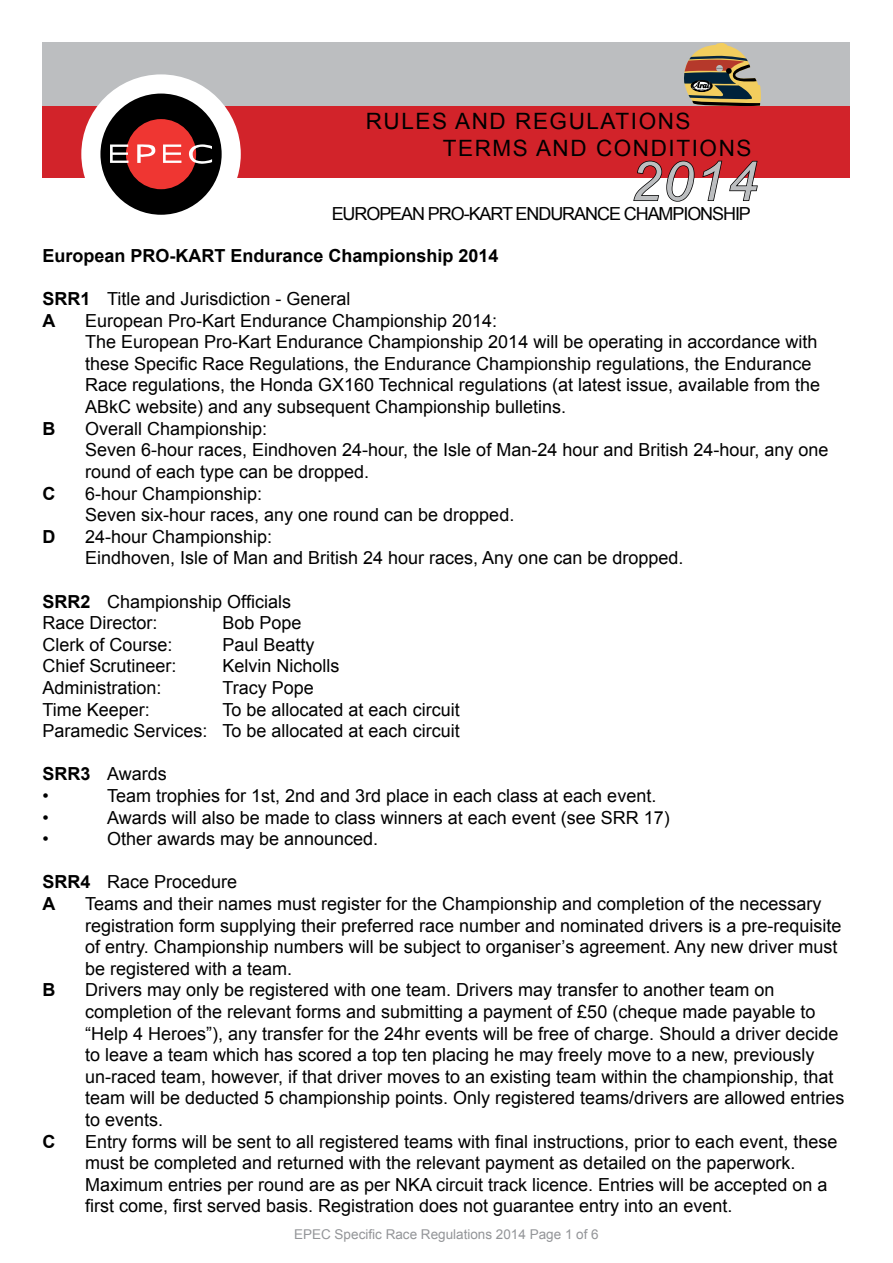
<style>
.page{position:relative;width:893px;height:1263px;background:#fff}
.page>*{position:absolute;margin:0;border:0;box-sizing:border-box;transform-origin:0 0}
.t1{font:italic 54px "Arial";color:#bcbec0}
.t2{font:22.5px/27px "Arial";letter-spacing:.07em;color:#000}
.t3{font:18px/21.6px "Arial";color:#000}
.t4{font:700 18px "Arial";color:#000}
.t5{font:18px "Arial";letter-spacing:-.06em;color:#000}
.t6{font:13.5px "Arial";color:#939598}
.s1{font-weight:700}
</style>
<div class="page">
<div style="left:43px;top:43px;width:807px;height:63px;background:#bcbec0"></div>
<div style="left:43px;top:106px;width:807px;height:72px;background:#d2232a"></div>
<div style="left:81px;top:74px;width:160px;height:160px;background:#fff;border-radius:50%"></div>
<div style="left:100px;top:94px;width:122px;height:121px;background:#000;border-radius:50%"></div>
<div style="left:126px;top:119px;width:70px;height:70px;background:#ef3632;border-radius:50%"></div>
<svg style="left:110px;top:144px;width:18px;height:19px"></svg>
<svg style="left:163px;top:144px;width:18px;height:19px"></svg>
<svg style="left:137px;top:144px;width:18px;height:19px"></svg>
<svg style="left:189px;top:144px;width:23px;height:20px"></svg>
<svg style="left:633px;top:160px;width:62px;height:42px"></svg>
<svg style="left:702px;top:160px;width:56px;height:41px"></svg>
<svg style="left:684px;top:43px;width:77px;height:63px"></svg>
<p class="t2" style="left:443px;top:108px;width:310px;text-indent:-77px">RULES AND REGULATIONS<br>TERMS AND CONDITIONS</p>
<h1 class="t1" style="left:631px;top:146px;width:128px">2014</h1>
<p class="t5" style="left:332px;top:202px;width:421px">EUROPEAN PRO-KART ENDURANCE CHAMPIONSHIP</p>
<p class="t4" style="left:43px;top:244px;width:458px">European PRO-KART Endurance Championship 2014</p>
<p class="t3" style="left:43px;top:288px;width:309px"><span class="s1">SRR1</span> Title and Jurisdiction - General<br><span class="s1">A</span></p>
<p class="t3" style="left:85px;top:310px;width:737px">European Pro-Kart Endurance Championship 2014:<br>The European Pro-Kart Endurance Championship 2014 will be operating in accordance with these Specific Race Regulations, the Endurance Championship regulations, the Endurance Race regulations, the Honda GX160 Technical regulations (at latest issue, available from the ABkC website) and any subsequent Championship bulletins.</p>
<p class="t4" style="left:43px;top:416px;width:14px">B</p>
<p class="t3" style="left:85px;top:418px;width:745px">Overall Championship:<br>Seven 6-hour races, Eindhoven 24-hour, the Isle of Man-24 hour and British 24-hour, any one round of each type can be dropped.</p>
<p class="t4" style="left:43px;top:481px;width:14px">C</p>
<p class="t3" style="left:85px;top:483px;width:431px">6-hour Championship:<br>Seven six-hour races, any one round can be dropped.</p>
<p class="t4" style="left:43px;top:524px;width:14px">D</p>
<p class="t3" style="left:85px;top:526px;width:600px">24-hour Championship:<br>Eindhoven, Isle of Man and British 24 hour races, Any one can be dropped.</p>
<p class="t3" style="left:43px;top:591px;width:250px"><span class="s1">SRR2</span> Championship Officials<br>Race Director:</p>
<p class="t3" style="left:223px;top:612px;width:81px">Bob Pope</p>
<p class="t3" style="left:43px;top:634px;width:132px">Clerk of Course:</p>
<p class="t3" style="left:223px;top:634px;width:94px">Paul Beatty</p>
<p class="t3" style="left:43px;top:655px;width:136px">Chief Scrutineer:</p>
<p class="t3" style="left:223px;top:655px;width:119px">Kelvin Nicholls</p>
<p class="t3" style="left:43px;top:677px;width:121px">Administration:</p>
<p class="t3" style="left:223px;top:677px;width:93px">Tracy Pope</p>
<p class="t3" style="left:43px;top:699px;width:109px">Time Keeper:</p>
<p class="t3" style="left:43px;top:699px;width:419px;text-align:right">To be allocated at each circuit<br>Paramedic Services: To be allocated at each circuit</p>
<p class="t3" style="left:43px;top:763px;width:126px"><span class="s1">SRR3</span> Awards •</p>
<p class="t3" style="left:107px;top:785px;width:551px">Team trophies for 1st, 2nd and 3rd place in each class at each event.</p>
<p class="t3" style="left:43px;top:807px;width:8px">•</p>
<p class="t3" style="left:107px;top:807px;width:564px">Awards will also be made to class winners at each event (see SRR 17)</p>
<p class="t3" style="left:43px;top:828px;width:8px">•</p>
<p class="t3" style="left:107px;top:828px;width:273px">Other awards may be announced.</p>
<p class="t3" style="left:43px;top:871px;width:196px"><span class="s1">SRR4</span> Race Procedure<br><span class="s1">A</span></p>
<p class="t3" style="left:85px;top:893px;width:758px">Teams and their names must register for the Championship and completion of the necessary registration form supplying their preferred race number and nominated drivers is a pre-requisite of entry. Championship numbers will be subject to organiser’s agreement. Any new driver must be registered with a team.</p>
<p class="t4" style="left:43px;top:978px;width:14px">B</p>
<p class="t3" style="left:85px;top:979px;width:761px">Drivers may only be registered with one team. Drivers may transfer to another team on completion of the relevant forms and submitting a payment of £50 (cheque made payable to “Help 4 Heroes”), any transfer for the 24hr events will be free of charge. Should a driver decide to leave a team which has scored a top ten placing he may freely move to a new, previously un-raced team, however, if that driver moves to an existing team within the championship, that team will be deducted 5 championship points. Only registered teams/drivers are allowed entries to events.</p>
<p class="t4" style="left:43px;top:1129px;width:14px">C</p>
<p class="t3" style="left:85px;top:1131px;width:754px">Entry forms will be sent to all registered teams with final instructions, prior to each event, these must be completed and returned with the relevant payment as detailed on the paperwork.<br>Maximum entries per round are as per NKA circuit track licence. Entries will be accepted on a first come, first served basis. Registration does not guarantee entry into an event.</p>
<p class="t6" style="left:294px;top:1225px;width:306px">EPEC Specific Race Regulations 2014 Page 1 of 6</p>
</div>
